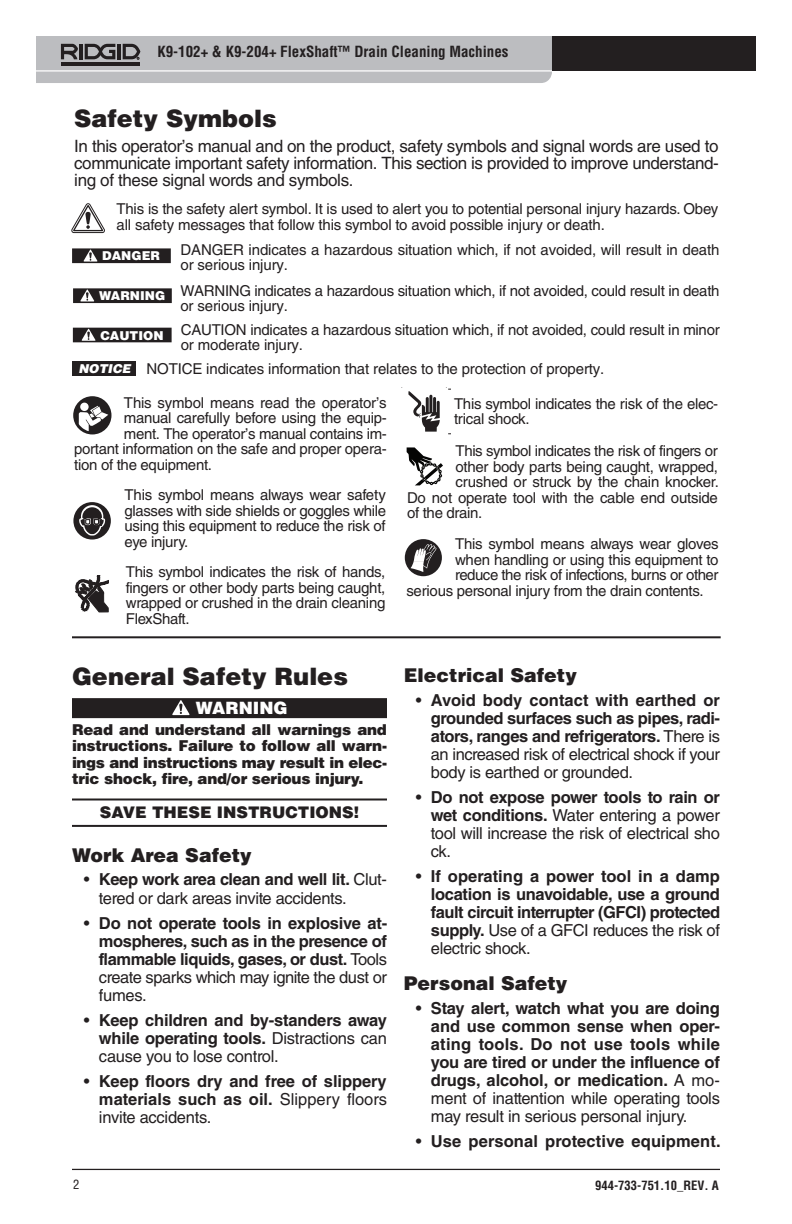
<style>
.page{position:relative;width:792px;height:1224px;background:#fff}
.page>*{position:absolute;margin:0;border:0;box-sizing:border-box;transform-origin:0 0}
.t1{font:900 24px "Helvetica LT Std";color:#231f20}
.t2{font:900 19px "Helvetica LT Std";color:#231f20}
.t3{font:17px/17px "Helvetica LT Std";letter-spacing:-.02em;color:#231f20;text-align:justify}
.t4{font:900 17px "Helvetica LT Std";color:#fff}
.t5{font:700 16.4px/18px "Helvetica LT Std";letter-spacing:-.02em;color:#231f20;text-align:justify}
.t6{font:16.4px/18px "Helvetica LT Std";letter-spacing:-.02em;color:#231f20;text-align:justify}
.t7{font:700 16.4px "Helvetica LT Std";letter-spacing:.01em;color:#231f20}
.t8{font:900 16px "Helvetica LT Std";color:#231f20}
.t9{font:15px/15.4px "Helvetica LT Std";letter-spacing:-.02em;color:#231f20}
.t10{font:900 15px/16.4px "Helvetica LT Std";letter-spacing:-.015em;color:#231f20;text-align:justify}
.t11{font:700 condensed 15px "Helvetica LT Std";color:#231f20}
.t12{font:700 condensed 12.6px "Helvetica LT Std";color:#231f20}
.t13{font:condensed 12.6px "Helvetica LT Std";color:#231f20}
.t14{font:900 12.2px "Helvetica LT Std";color:#fff}
.t15{font:italic 900 12.2px "Helvetica LT Std";color:#fff}
.s1{font-size:16.4px}
.s2{font-weight:700}
.s3{font-weight:400}
</style>
<div class="page">
<div style="left:403px;top:36px;width:353px;height:35px;background:#231f20"></div>
<hr style="left:72px;top:1169px;width:648px;height:1px;background:#231f20">
<svg style="left:36px;top:36px;width:516px;height:47px;background:#b7b8bb"></svg>
<hr style="left:72px;top:636px;width:649px;height:2px;background:#231f20">
<div style="left:72px;top:698px;width:315px;height:20px;background:#231f20"></div>
<hr style="left:72px;top:799px;width:315px;height:2px;background:#231f20">
<hr style="left:72px;top:825px;width:315px;height:2px;background:#231f20">
<svg style="left:173px;top:715px;width:16px;height:1px"></svg>
<svg style="left:172px;top:700px;width:18px;height:15px"></svg>
<svg style="left:71px;top:204px;width:34px;height:29px"></svg>
<div style="left:73px;top:361px;width:63px;height:15px;background:#231f20"></div>
<div style="left:72px;top:248px;width:99px;height:15px;background:#231f20"></div>
<svg style="left:83px;top:250px;width:15px;height:12px"></svg>
<div style="left:73px;top:288px;width:99px;height:15px;background:#231f20"></div>
<svg style="left:80px;top:300px;width:15px;height:2px"></svg>
<svg style="left:80px;top:289px;width:14px;height:12px"></svg>
<div style="left:73px;top:328px;width:99px;height:14px;background:#231f20"></div>
<svg style="left:82px;top:329px;width:14px;height:12px"></svg>
<div style="left:73px;top:502px;width:38px;height:38px;background:#231f20;border-radius:50%"></div>
<svg style="left:79px;top:505px;width:26px;height:31px"></svg>
<svg style="left:73px;top:396px;width:38px;height:38px"></svg>
<svg style="left:75px;top:575px;width:34px;height:38px"></svg>
<svg style="left:408px;top:391px;width:32px;height:41px"></svg>
<div style="left:405px;top:539px;width:37px;height:37px;background:#231f20;border-radius:50%"></div>
<svg style="left:411px;top:544px;width:25px;height:28px"></svg>
<svg style="left:407px;top:447px;width:36px;height:38px"></svg>
<p class="t11" style="left:157px;top:43px;width:353px">K9-102+ &amp; K9-204+ FlexShaft™ Drain Cleaning Machines</p>
<h1 class="t1" style="left:74px;top:102px;width:204px">Safety Symbols</h1>
<p class="t3" style="left:74px;top:138px;width:646px">In this operator’s manual and on the product, safety symbols and signal words are used to communicate important safety information. This section is provided to improve understand&shy;ing of these signal words and symbols<span class="s1">.</span></p>
<p class="t9" style="left:117px;top:201px;width:603px">This is the safety alert symbol. It is used to alert you to potential personal injury hazards. Obey all safety messages that follow this symbol to avoid possible injury or death.</p>
<p class="t9" style="left:181px;top:242px;width:540px">DANGER indicates a hazardous situation which, if not avoided, will result in death or serious injury.</p>
<p class="t9" style="left:180px;top:283px;width:541px">WARNING indicates a hazardous situation which, if not avoided, could result in death or serious injury.</p>
<p class="t9" style="left:181px;top:322px;width:541px">CAUTION indicates a hazardous situation which, if not avoided, could result in minor or moderate injury.</p>
<p class="t9" style="left:147px;top:361px;width:459px">NOTICE indicates information that relates to the protection of property.</p>
<p class="t14" style="left:102px;top:248px;width:59px">DANGER</p>
<p class="t14" style="left:99px;top:288px;width:68px">WARNING</p>
<p class="t14" style="left:100px;top:327px;width:65px">CAUTION</p>
<p class="t15" style="left:78px;top:361px;width:54px">NOTICE</p>
<p class="t9" style="left:124px;top:395px;width:264px">This symbol means read the operator’s</p>
<p class="t9" style="left:124px;top:410px;width:265px">manual carefully before using the equip-</p>
<p class="t9" style="left:124px;top:426px;width:264px">ment. The operator’s manual contains im-</p>
<p class="t9" style="left:74px;top:441px;width:314px">portant information on the safe and proper opera-</p>
<p class="t9" style="left:74px;top:457px;width:139px">tion of the equipment.</p>
<p class="t9" style="left:125px;top:487px;width:263px;text-align:justify">This symbol means always wear safety glasses with side shields or goggles while using this equipment to reduce the risk of eye injury.</p>
<p class="t9" style="left:126px;top:564px;width:261px;text-align:justify">This symbol indicates the risk of hands, fingers or other body parts being caught, wrapped or crushed in the drain cleaning FlexShaft.</p>
<h1 class="t1" style="left:72px;top:661px;width:277px">General Safety Rules</h1>
<p class="t4" style="left:196px;top:697px;width:93px">WARNING</p>
<p class="t10" style="left:72px;top:721px;width:317px">Read and understand all warnings and instructions. Failure to follow all warn&shy;ings and instructions may result in elec&shy;tric shock, fire, and/or serious injury.</p>
<p class="t8" style="left:100px;top:802px;width:261px">SAVE THESE INSTRUCTIONS!</p>
<p class="t2" style="left:72px;top:842px;width:181px">Work Area Safety</p>
<p class="t6" style="left:99px;top:871px;width:289px;text-indent:-15px">• <span class="s2">Keep work area clean and well lit.</span> Clut&shy;tered or dark areas invite accidents.</p>
<p class="t5" style="left:99px;top:914px;width:290px;text-indent:-15px"><span class="s3">•</span> Do not operate tools in explosive at&shy;mospheres, such as in the presence of flammable liquids, gases, or dust. <span class="s3">Tools create sparks which may ignite the dust or fumes.</span></p>
<p class="t5" style="left:99px;top:1011px;width:290px;text-indent:-15px"><span class="s3">•</span> Keep children and by-standers away while operating tools. <span class="s3">Distractions can cause you to lose control.</span></p>
<p class="t5" style="left:99px;top:1072px;width:289px;text-indent:-15px"><span class="s3">•</span> Keep floors dry and free of slippery materials such as oil. <span class="s3">Slippery floors invite accidents.</span></p>
<p class="t9" style="left:454px;top:396px;width:266px">This symbol indicates the risk of the elec&shy;trical shock.</p>
<p class="t9" style="left:456px;top:443px;width:264px">This symbol indicates the risk of fingers or</p>
<p class="t9" style="left:456px;top:459px;width:264px">other body parts being caught, wrapped,</p>
<p class="t9" style="left:456px;top:474px;width:265px">crushed or struck by the chain knocker.</p>
<p class="t9" style="left:407px;top:490px;width:313px">Do not operate tool with the cable end outside</p>
<p class="t9" style="left:407px;top:505px;width:77px">of the drain.</p>
<p class="t9" style="left:455px;top:536px;width:265px">This symbol means always wear gloves</p>
<p class="t9" style="left:455px;top:552px;width:265px">when handling or using this equipment to</p>
<p class="t9" style="left:455px;top:567px;width:265px">reduce the risk of infections, burns or other</p>
<p class="t9" style="left:406px;top:583px;width:299px">serious personal injury from the drain contents.</p>
<p class="t2" style="left:404px;top:663px;width:175px">Electrical Safety</p>
<p class="t5" style="left:431px;top:690px;width:291px;text-indent:-15px"><span class="s3">•</span> Avoid body contact with earthed or grounded surfaces such as pipes, radi&shy;ators, ranges and refrigerators. <span class="s3">There is an increased risk of electrical shock if your body is earthed or grounded.</span></p>
<p class="t6" style="left:431px;top:788px;width:291px;text-indent:-15px">• <span class="s2">Do not expose power tools to rain or wet conditions.</span> Water entering a power tool will increase the risk of electrical sho ck.</p>
<p class="t5" style="left:431px;top:867px;width:291px;text-indent:-15px"><span class="s3">•</span> If operating a power tool in a damp location is unavoidable, use a ground fault circuit interrupter (GFCI) protected supply. <span class="s3">Use of a GFCI reduces the risk of electric shock.</span></p>
<p class="t2" style="left:404px;top:971px;width:165px">Personal Safety</p>
<p class="t5" style="left:431px;top:999px;width:291px;text-indent:-15px"><span class="s3">•</span> Stay alert, watch what you are doing and use common sense when oper&shy;ating tools. Do not use tools while you are tired or under the influence of drugs, alcohol, or medication. <span class="s3">A mo&shy;ment of inattention while operating tools may result in serious personal injury.</span></p>
<p class="t7" style="left:416px;top:1131px;width:306px"><span class="s3">•</span> Use personal protective equipment.</p>
<p class="t13" style="left:73px;top:1176px;width:8px">2</p>
<p class="t12" style="left:595px;top:1177px;width:125px">944-733-751.10_REV. A</p>
</div>
